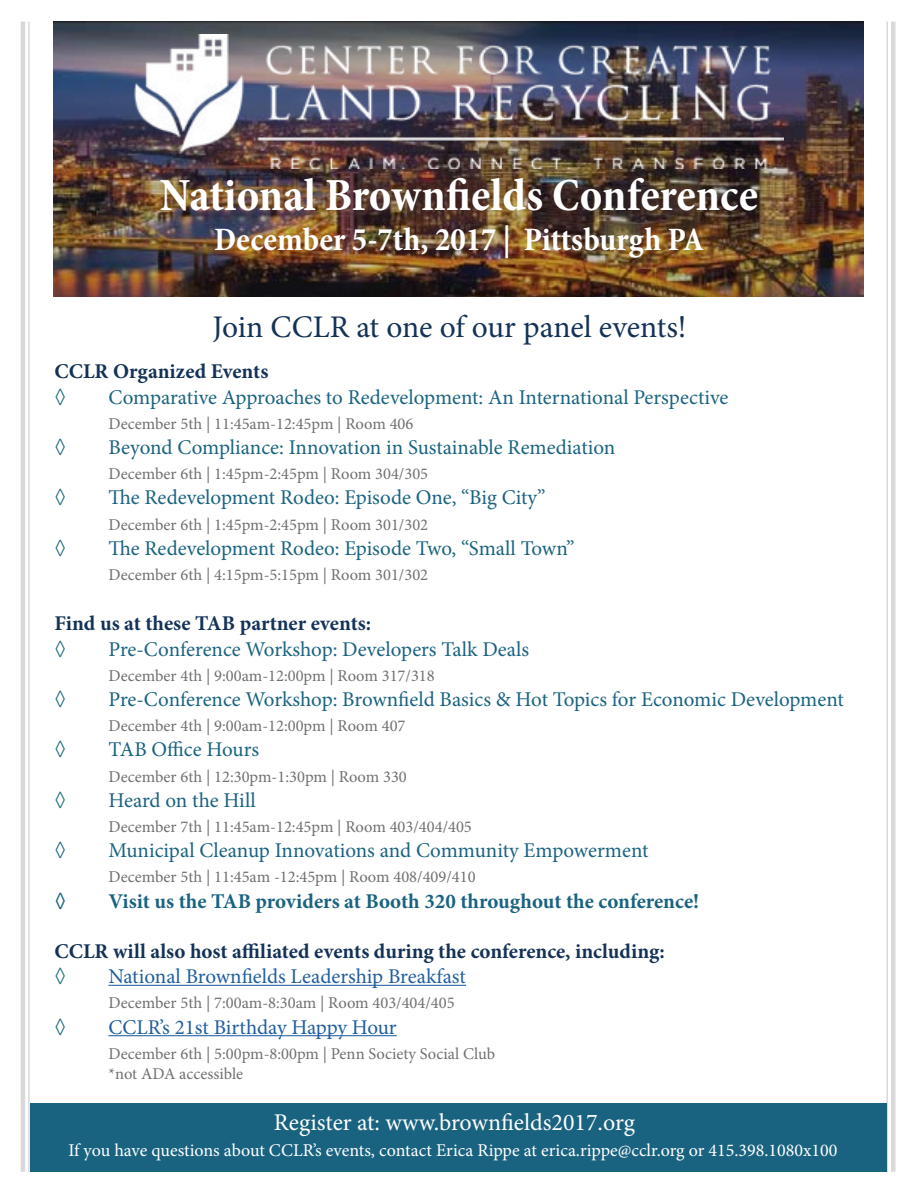
<style>
.page{position:relative;width:918px;height:1188px;background:#fff}
.page>*{position:absolute;margin:0;border:0;box-sizing:border-box;transform-origin:0 0}
.t1{font:700 condensed 46.5px "Minion Pro";color:#fff}
.t2{font:700 condensed 33px "Minion Pro";color:#fff}
.t3{font:31.5px "Minion Pro";letter-spacing:-.005em;color:#143257}
.t4{font:24px "Minion Pro";color:#fff}
.t5{font:21px "Minion Pro";letter-spacing:-.005em;color:#1a6380}
.t6{font:700 21px "Minion Pro";color:#143257}
.t7{font:21px "Minion Pro";color:#215e9e}
.t8{font:700 21px "Minion Pro";color:#1a6380}
.t9{font:18px "Minion Pro";color:#fff}
.t10{font:16.5px/19.8px "Minion Pro";color:#707070}
</style>
<div class="page">
<img style="left:53px;top:22px;width:810px;height:275px">
<img style="left:135px;top:34px;width:648px;height:134px">
<hr style="left:21px;top:22px;width:4px;height:1150px;background:#d9d9d9">
<hr style="left:28px;top:22px;width:2px;height:1150px;background:#d9d9d9">
<div style="left:891px;top:22px;width:5px;height:1150px;background:#d9d9d9"></div>
<hr style="left:886px;top:22px;width:2px;height:1150px;background:#d9d9d9">
<hr style="left:108px;top:985px;width:358px;height:1px;background:#215e9e">
<hr style="left:108px;top:1035px;width:289px;height:1px;background:#215e9e">
<div style="left:30px;top:1103px;width:856px;height:69px;background:#1a6380"></div>
<h1 class="t1" style="left:160px;top:163px;width:600px">National Brownfields Conference</h1>
<h2 class="t2" style="left:214px;top:217px;width:491px">December 5-7th, 2017 | Pittsburgh PA</h2>
<h3 class="t3" style="left:212px;top:306px;width:476px">Join CCLR at one of our panel events!</h3>
<p class="t6" style="left:54px;top:357px;width:215px">CCLR Organized Events</p>
<p class="t5" style="left:54px;top:383px;width:13px">◊</p>
<p class="t5" style="left:108px;top:383px;width:622px">Comparative Approaches to Redevelopment: An International Perspective</p>
<p class="t10" style="left:108px;top:414px;width:307px">December 5th | 11:45am-12:45pm | Room 406</p>
<p class="t5" style="left:54px;top:433px;width:13px">◊</p>
<p class="t5" style="left:108px;top:433px;width:508px">Beyond Compliance: Innovation in Sustainable Remediation</p>
<p class="t10" style="left:108px;top:464px;width:321px">December 6th | 1:45pm-2:45pm | Room 304/305</p>
<p class="t5" style="left:54px;top:484px;width:13px">◊</p>
<p class="t5" style="left:108px;top:484px;width:439px">The Redevelopment Rodeo: Episode One, “Big City”</p>
<p class="t10" style="left:108px;top:515px;width:321px">December 6th | 1:45pm-2:45pm | Room 301/302</p>
<p class="t5" style="left:54px;top:534px;width:13px">◊</p>
<p class="t5" style="left:108px;top:534px;width:468px">The Redevelopment Rodeo: Episode Two, “Small Town”</p>
<p class="t10" style="left:108px;top:565px;width:321px">December 6th | 4:15pm-5:15pm | Room 301/302</p>
<p class="t6" style="left:54px;top:609px;width:318px">Find us at these TAB partner events:</p>
<p class="t5" style="left:54px;top:635px;width:13px">◊</p>
<p class="t5" style="left:108px;top:635px;width:422px">Pre-Conference Workshop: Developers Talk Deals</p>
<p class="t10" style="left:108px;top:666px;width:328px">December 4th | 9:00am-12:00pm | Room 317/318</p>
<p class="t5" style="left:54px;top:685px;width:13px">◊</p>
<p class="t5" style="left:108px;top:685px;width:737px">Pre-Conference Workshop: Brownfield Basics &amp; Hot Topics for Economic Development</p>
<p class="t10" style="left:108px;top:716px;width:299px">December 4th | 9:00am-12:00pm | Room 407</p>
<p class="t5" style="left:54px;top:736px;width:13px">◊</p>
<p class="t5" style="left:108px;top:736px;width:152px">TAB Office Hours</p>
<p class="t10" style="left:108px;top:767px;width:300px">December 6th | 12:30pm-1:30pm | Room 330</p>
<p class="t5" style="left:54px;top:786px;width:13px">◊</p>
<p class="t5" style="left:108px;top:786px;width:149px">Heard on the Hill</p>
<p class="t10" style="left:108px;top:817px;width:365px">December 7th | 11:45am-12:45pm | Room 403/404/405</p>
<p class="t5" style="left:54px;top:836px;width:13px">◊</p>
<p class="t5" style="left:108px;top:836px;width:542px">Municipal Cleanup Innovations and Community Empowerment</p>
<p class="t10" style="left:108px;top:867px;width:369px">December 5th | 11:45am -12:45pm | Room 408/409/410</p>
<p class="t8" style="left:54px;top:886px;width:13px">◊</p>
<p class="t8" style="left:108px;top:886px;width:592px">Visit us the TAB providers at Booth 320 throughout the conference!</p>
<p class="t6" style="left:54px;top:937px;width:612px">CCLR will also host affiliated events during the conference, including:</p>
<p class="t5" style="left:54px;top:962px;width:13px">◊</p>
<p class="t7" style="left:108px;top:962px;width:359px">National Brownfields Leadership Breakfast</p>
<p class="t10" style="left:108px;top:993px;width:348px">December 5th | 7:00am-8:30am | Room 403/404/405</p>
<p class="t5" style="left:54px;top:1013px;width:13px">◊</p>
<p class="t7" style="left:108px;top:1013px;width:290px">CCLR’s 21st Birthday Happy Hour</p>
<p class="t10" style="left:108px;top:1044px;width:388px">December 6th | 5:00pm-8:00pm | Penn Society Social Club *not ADA accessible</p>
<h3 class="t4" style="left:274px;top:1106px;width:363px">Register at: www.brownfields2017.org</h3>
<p class="t9" style="left:68px;top:1138px;width:771px">If you have questions about CCLR’s events, contact Erica Rippe at erica.rippe@cclr.org or 415.398.1080x100</p>
</div>
